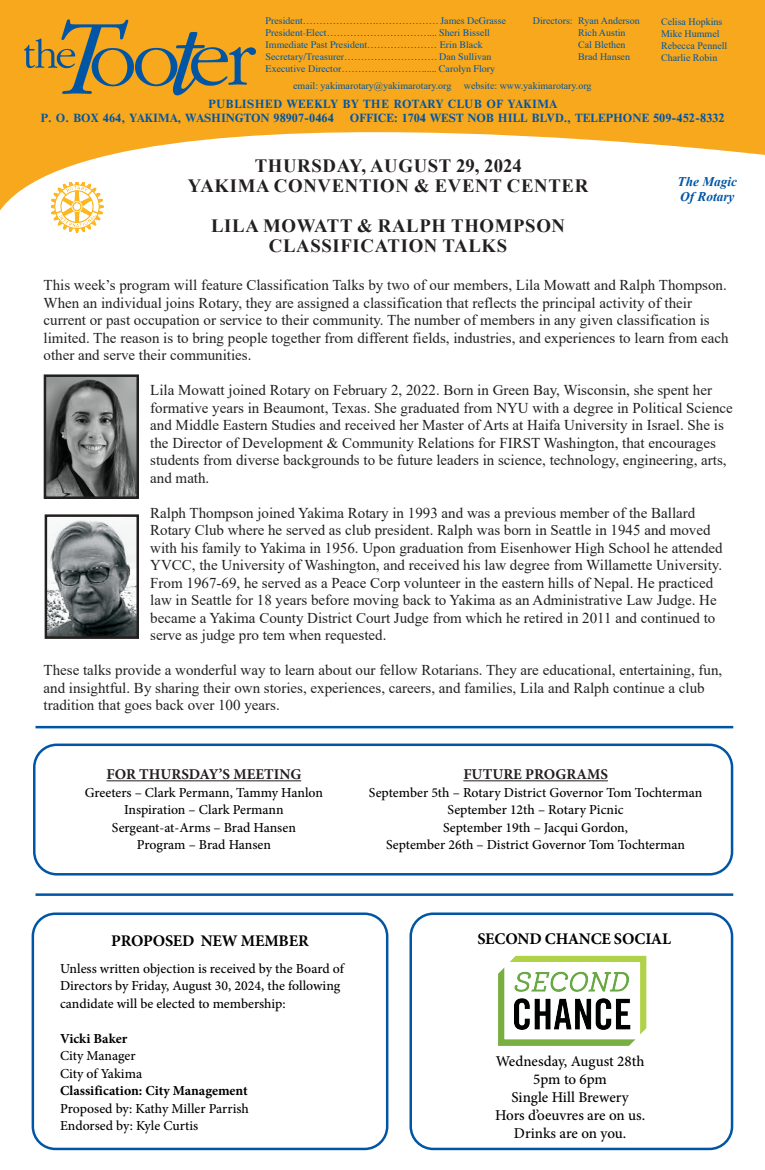
<style>
.page{position:relative;width:765px;height:1170px;background:#fff}
.page>*{position:absolute;margin:0;border:0;box-sizing:border-box;transform-origin:0 0}
.t1{font:700 18.75px/20px "Times New Roman";letter-spacing:.035em;color:#231f20;text-align:center}
.t2{font:700 16.25px "Minion Pro";letter-spacing:-.01em;color:#000101}
.t3{font:15px/17.5px "Times New Roman";color:#231f20}
.t4{font:500 15px/18px "Minion Pro";color:#000101;text-align:center}
.t5{font:700 15px "Minion Pro";color:#231f20}
.t6{font:500 13.75px/17.5px "Minion Pro";color:#000101}
.t7{font:700 13.75px "Minion Pro";color:#000101}
.t8{font:italic 700 13.25px/15.2px "Times New Roman";color:#0155a5}
.t9{font:700 11.25px/13.5px "Times";letter-spacing:.03em;color:#0155a5}
.t10{font:700 11.25px "Times";color:#0155a5}
.t11{font:10px/12px "Times";color:#0155a5}
.t12{font:10px/12px "Times New Roman";color:#0155a5}
</style>
<div class="page">
<svg style="left:0;top:0;width:765px;height:426px"></svg>
<img style="left:23px;top:16px;width:234px;height:81px">
<img style="left:51px;top:182px;width:53px;height:51px">
<div style="left:33px;top:744px;width:700px;height:132px;border:2px solid #0155a5;border-radius:22px"></div>
<div style="left:410px;top:912px;width:323px;height:238px;border:2px solid #0155a5;border-radius:23px"></div>
<hr style="left:107px;top:780px;width:194px;height:1px;background:#231f20">
<hr style="left:463px;top:780px;width:145px;height:1px;background:#231f20">
<hr style="left:36px;top:726px;width:697px;height:2px;background:#0155a5">
<hr style="left:36px;top:893px;width:697px;height:3px;background:#0155a5">
<div style="left:44px;top:374px;width:95px;height:125px;border:2px solid #231f20"></div>
<img style="left:48px;top:520px;width:88px;height:116px">
<div style="left:45px;top:514px;width:94px;height:125px;border:2px solid #231f20"></div>
<div style="left:32px;top:912px;width:356px;height:238px;border:2px solid #0155a5;border-radius:22px"></div>
<img style="left:498px;top:955px;width:149px;height:91px">
<svg style="left:45px;top:377px;width:92px;height:122px"></svg>
<p class="t11" style="left:266px;top:13px;width:242px">President………………….………………. James DeGrasse President-Elect………………………….... Sheri Bissell Immediate Past President………………… Erin Black Secretary/Treasurer………………………. Dan Sullivan Executive Director……………………...... Carolyn Flory</p>
<p class="t12" style="left:293px;top:79px;width:160px">email: yakimarotary@yakimarotary.org</p>
<p class="t12" style="left:464px;top:79px;width:129px">website: www.yakimarotary.org</p>
<p class="t9" style="left:40px;top:98px;width:518px;text-indent:168px">PUBLISHED WEEKLY BY THE ROTARY CLUB OF YAKIMA<br>P. O. BOX 464, YAKIMA, WASHINGTON 98907-0464</p>
<p class="t12" style="left:578px;top:15px;width:63px;text-indent:-45px">Directors: Ryan Anderson<br>Rich Austin<br>Cal Blethen<br>Brad Hansen</p>
<p class="t12" style="left:661px;top:15px;width:68px">Celisa Hopkins<br>Mike Hummel<br>Rebecca Pennell<br>Charlie Robin</p>
<p class="t10" style="left:350px;top:111px;width:376px">OFFICE: 1704 WEST NOB HILL BLVD., TELEPHONE 509-452-8332</p>
<p class="t1" style="left:188px;top:155px;width:402px">THURSDAY, AUGUST 29, 2024<br>YAKIMA CONVENTION &amp; EVENT CENTER</p>
<p class="t1" style="left:211px;top:215px;width:356px">LILA MOWATT &amp; RALPH THOMPSON<br>CLASSIFICATION TALKS</p>
<p class="t8" style="left:678px;top:174px;width:61px">The Magic<br>Of Rotary</p>
<p class="t3" style="left:44px;top:276px;width:687px">This week’s program will feature Classification Talks by two of our members, Lila Mowatt and Ralph Thompson.<br>When an individual joins Rotary, they are assigned a classification that reflects the principal activity of their current or past occupation or service to their community. The number of members in any given classification is limited. The reason is to bring people together from different fields, industries, and experiences to learn from each other and serve their communities.</p>
<p class="t3" style="left:150px;top:381px;width:584px">Lila Mowatt joined Rotary on February 2, 2022. Born in Green Bay, Wisconsin, she spent her formative years in Beaumont, Texas. She graduated from NYU with a degree in Political Science and Middle Eastern Studies and received her Master of Arts at Haifa University in Israel. She is the Director of Development &amp; Community Relations for FIRST Washington, that encourages students from diverse backgrounds to be future leaders in science, technology, engineering, arts, and math.</p>
<p class="t3" style="left:150px;top:503px;width:574px">Ralph Thompson joined Yakima Rotary in 1993 and was a previous member of the Ballard Rotary Club where he served as club president. Ralph was born in Seattle in 1945 and moved with his family to Yakima in 1956. Upon graduation from Eisenhower High School he attended YVCC, the University of Washington, and received his law degree from Willamette University.<br>From 1967-69, he served as a Peace Corp volunteer in the eastern hills of Nepal. He practiced law in Seattle for 18 years before moving back to Yakima as an Administrative Law Judge. He became a Yakima County District Court Judge from which he retired in 2011 and continued to serve as judge pro tem when requested.</p>
<p class="t3" style="left:44px;top:661px;width:680px">These talks provide a wonderful way to learn about our fellow Rotarians. They are educational, entertaining, fun, and insightful. By sharing their own stories, experiences, careers, and families, Lila and Ralph continue a club tradition that goes back over 100 years.</p>
<p class="t5" style="left:107px;top:764px;width:196px">FOR THURSDAY’S MEETING</p>
<p class="t6" style="left:85px;top:784px;width:240px;text-align:center">Greeters – Clark Permann, Tammy Hanlon<br>Inspiration – Clark Permann<br>Sergeant-at-Arms – Brad Hansen<br>Program – Brad Hansen</p>
<p class="t5" style="left:463px;top:764px;width:146px">FUTURE PROGRAMS</p>
<p class="t6" style="left:369px;top:784px;width:335px;text-align:center">September 5th – Rotary District Governor Tom Tochterman September 12th – Rotary Picnic<br>September 19th – Jacqui Gordon,<br>September 26th – District Governor Tom Tochterman</p>
<p class="t2" style="left:111px;top:929px;width:199px">PROPOSED NEW MEMBER</p>
<p class="t6" style="left:60px;top:960px;width:285px">Unless written objection is received by the Board of<br>Directors by Friday, August 30, 2024, the following candidate will be elected to membership:</p>
<p class="t7" style="left:60px;top:1029px;width:69px">Vicki Baker</p>
<p class="t6" style="left:60px;top:1047px;width:84px">City Manager<br>City of Yakima</p>
<p class="t7" style="left:60px;top:1081px;width:189px">Classification: City Management</p>
<p class="t6" style="left:60px;top:1100px;width:190px">Proposed by: Kathy Miller Parrish<br>Endorsed by: Kyle Curtis</p>
<p class="t2" style="left:477px;top:927px;width:195px">SECOND CHANCE SOCIAL</p>
<p class="t4" style="left:495px;top:1053px;width:152px">Wednesday, August 28th<br>5pm to 6pm<br>Single Hill Brewery<br>Hors d’oeuvres are on us.<br>Drinks are on you.</p>
</div>
